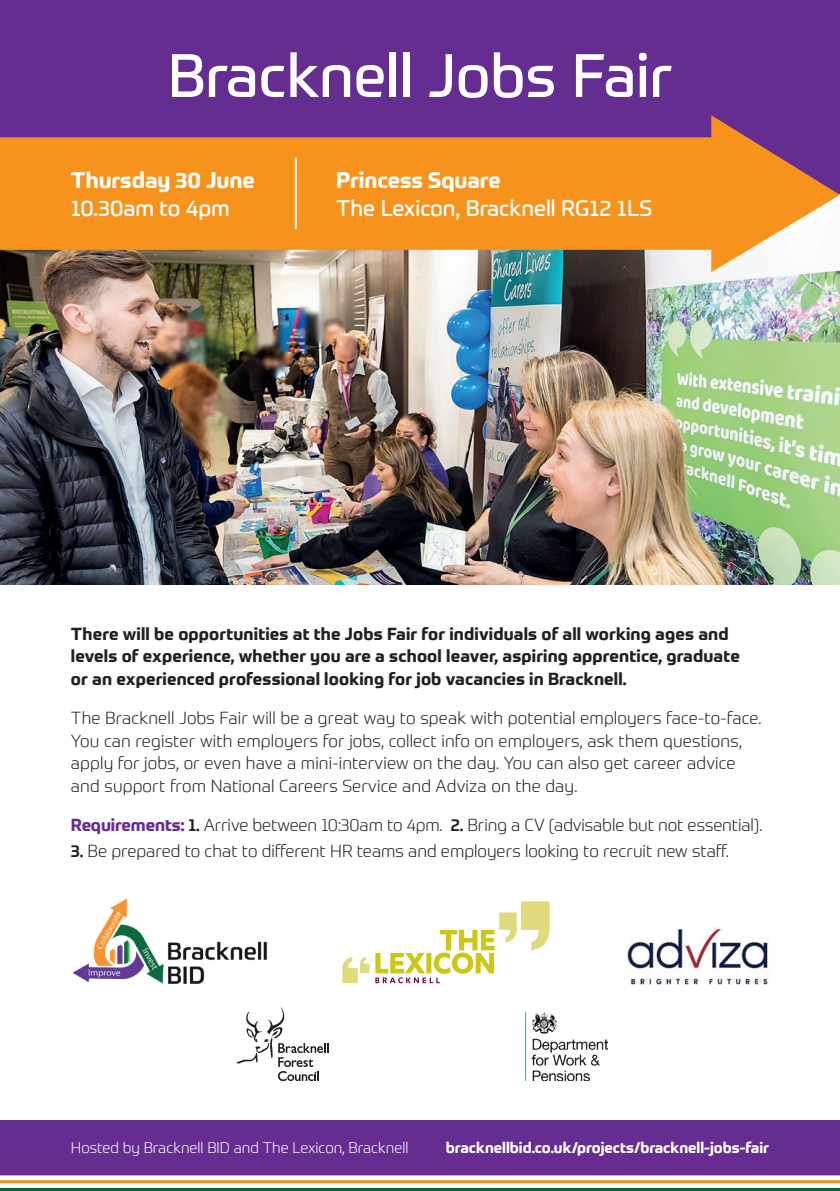
<style>
.page{position:relative;width:840px;height:1191px;background:#fff}
.page>*{position:absolute;margin:0;border:0;box-sizing:border-box;transform-origin:0 0}
.t1{font:60px "Prometo";color:#fff}
.t2{font:22px "Prometo";color:#fff}
.t3{font:700 22px "Prometo";color:#fff}
.t4{font:300 17px/22.6px "Prometo";letter-spacing:.01em;color:#231f20}
.t5{font:700 17px/22.6px "Prometo";letter-spacing:.01em;color:#231f20}
.t6{font:700 15px "Prometo";color:#fff}
.t7{font:300 15px "Prometo";color:#fff}
.s1{font-weight:700;color:#652d91}
.s2{font-weight:500}
</style>
<div class="page">
<img style="left:0;top:272px;width:839px;height:312px">
<div style="left:0;top:1120px;width:839px;height:52px;background:#652d91"></div>
<div style="left:0;top:0;width:839px;height:194px;background:#652d91"></div>
<svg style="left:0;top:115px;width:839px;height:157px;fill:#f7931d"></svg>
<hr style="left:295px;top:158px;width:2px;height:71px;background:#fff">
<hr style="left:0;top:1172px;width:839px;height:3px;background:#652d91">
<hr style="left:0;top:1180px;width:839px;height:3px;background:#f7931d">
<hr style="left:0;top:1188px;width:839px;height:3px;background:#0c6638">
<img style="left:72px;top:898px;width:196px;height:86px">
<img style="left:627px;top:928px;width:141px;height:57px">
<svg style="left:342px;top:957px;width:27px;height:26px"></svg>
<svg style="left:375px;top:901px;width:174px;height:82px"></svg>
<svg style="left:236px;top:1007px;width:92px;height:74px"></svg>
<img style="left:525px;top:1012px;width:81px;height:69px">
<h1 class="t1" style="left:167px;top:39px;width:506px">Bracknell Jobs Fair</h1>
<p class="t3" style="left:71px;top:167px;width:185px">Thursday 30 June</p>
<p class="t2" style="left:71px;top:195px;width:160px">10.30am to 4pm</p>
<p class="t3" style="left:336px;top:167px;width:166px">Princess Square</p>
<p class="t2" style="left:336px;top:195px;width:317px">The Lexicon, Bracknell RG12 1LS</p>
<p class="t5" style="left:71px;top:622px;width:670px">There will be opportunities at the Jobs Fair for individuals of all working ages and levels of experience, whether you are a school leaver, aspiring apprentice, graduate or an experienced professional looking for job vacancies in Bracknell.</p>
<p class="t4" style="left:71px;top:707px;width:691px">The Bracknell Jobs Fair will be a great way to speak with potential employers face-to-face.<br>You can register with employers for jobs, collect info on employers, ask them questions, apply for jobs, or even have a mini-interview on the day. You can also get career advice and support from National Careers Service and Adviza on the day.</p>
<p class="t4" style="left:71px;top:814px;width:692px"><span class="s1">Requirements:</span> <span class="s2">1.</span> Arrive between 10:30am to 4pm. <span class="s2">2.</span> Bring a CV (advisable but not essential).</p>
<p class="t4" style="left:71px;top:839px;width:659px"><span class="s2">3.</span> Be prepared to chat to different HR teams and employers looking to recruit new staff.</p>
<p class="t7" style="left:71px;top:1138px;width:339px">Hosted by Bracknell BID and The Lexicon, Bracknell</p>
<p class="t6" style="left:445px;top:1138px;width:324px">bracknellbid.co.uk/projects/bracknell-jobs-fair</p>
</div>
